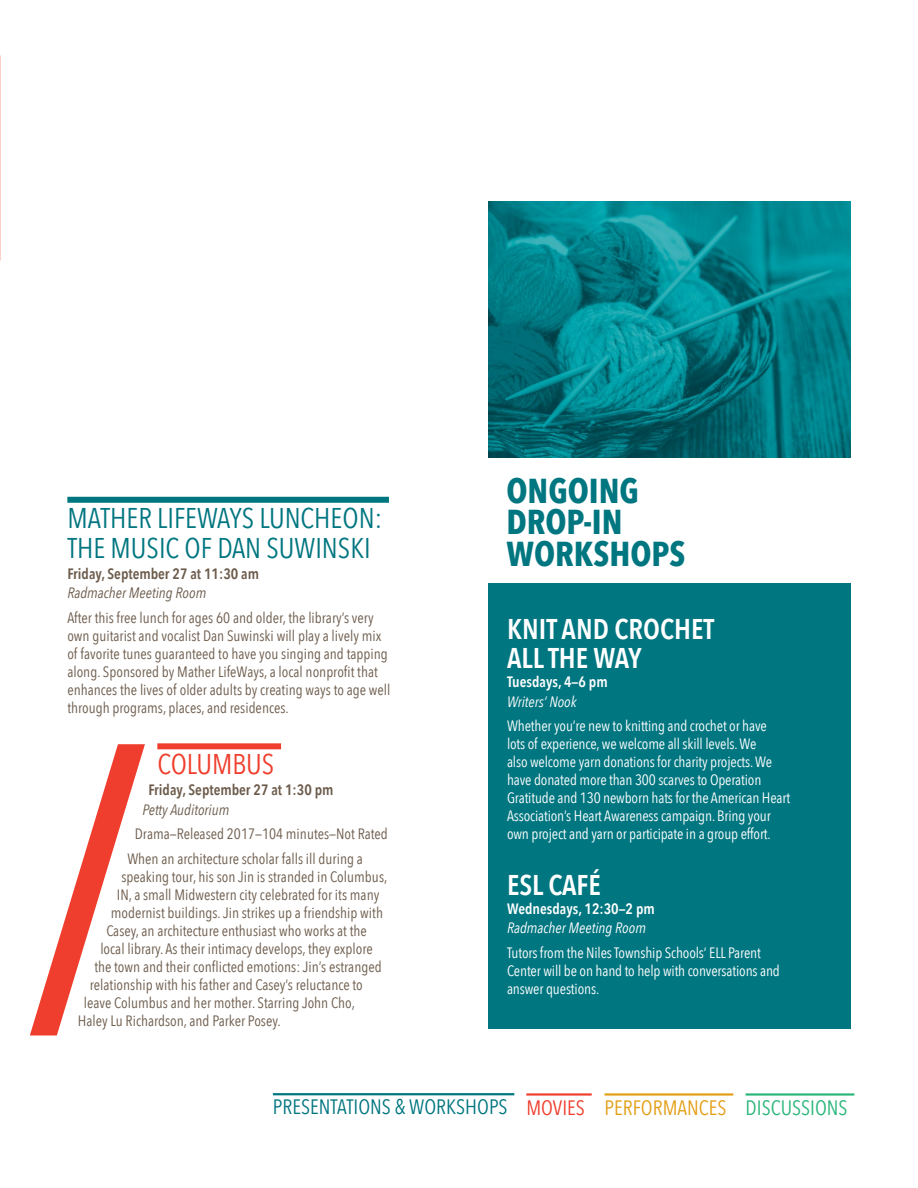
<style>
.page{position:relative;width:918px;height:1188px;background:#fff}
.page>*{position:absolute;margin:0;border:0;box-sizing:border-box;transform-origin:0 0}
.t1{font:700 34.5px/31.5px "Avenir Next Condensed";color:#007680}
.t2{font:28.5px/30px "Avenir Next Condensed";color:#007680}
.t3{font:600 28.5px/29.5px "Avenir Next Condensed";color:#fff}
.t4{font:28.5px "Avenir Next Condensed";color:#ef3e2d}
.t5{font:20.85px "Avenir Next Condensed";color:#007680}
.t6{font:15px/18px "Avenir Next Condensed";color:#6c5b4b}
.t7{font:15px/18px "Avenir Next Condensed";letter-spacing:-.01em;color:#fff}
.t8{font:600 15px "Avenir Next Condensed";color:#6c5b4b}
.t9{font:italic 15px "Avenir Next Condensed";color:#6c5b4b}
.t10{font:600 15px "Avenir Next Condensed";color:#fff}
.t11{font:italic 15px "Avenir Next Condensed";color:#fff}
.s1{color:#ef3e2d}
.s2{color:#e39e16}
.s3{color:#28b67a}
</style>
<div class="page">
<hr style="left:273px;top:1093px;width:241px;height:2px;background:#007680">
<hr style="left:526px;top:1093px;width:66px;height:3px;background:#ef3e2d">
<hr style="left:605px;top:1093px;width:128px;height:3px;background:#e39e16">
<hr style="left:746px;top:1093px;width:108px;height:3px;background:#28b67a">
<div style="left:488px;top:583px;width:362px;height:446px;background:#007680"></div>
<div style="left:67px;top:497px;width:322px;height:6px;background:#007680"></div>
<div style="left:157px;top:743px;width:124px;height:6px;background:#ef3e2d"></div>
<img style="left:0;top:56px;width:1px;height:205px">
<img style="left:488px;top:201px;width:362px;height:257px">
<svg style="left:30px;top:744px;width:115px;height:291px"></svg>
<h2 class="t2" style="left:67px;top:501px;width:316px">MATHER LIFEWAYS LUNCHEON:<br>THE MUSIC OF DAN SUWINSKI</h2>
<p class="t8" style="left:67px;top:561px;width:193px">Friday, September 27 at 11:30 am</p>
<p class="t9" style="left:67px;top:584px;width:140px">Radmacher Meeting Room</p>
<p class="t6" style="left:67px;top:608px;width:325px">After this free lunch for ages 60 and older, the library’s very own guitarist and vocalist Dan Suwinski will play a lively mix of favorite tunes guaranteed to have you singing and tapping along. Sponsored by Mather LifeWays, a local nonprofit that enhances the lives of older adults by creating ways to age well through programs, places, and residences.</p>
<h2 class="t4" style="left:157px;top:740px;width:118px">COLUMBUS</h2>
<p class="t8" style="left:148px;top:777px;width:187px">Friday, September 27 at 1:30 pm</p>
<p class="t9" style="left:142px;top:800px;width:89px">Petty Auditorium</p>
<p class="t6" style="left:127px;top:821px;width:262px;line-height:24.8px;text-indent:8px">Drama—Released 2017—104 minutes—Not Rated<br>When an architecture scholar falls ill during a</p>
<p class="t6" style="left:121px;top:867px;width:268px">speaking tour, his son Jin is stranded in Columbus,</p>
<p class="t6" style="left:117px;top:885px;width:264px">IN, a small Midwestern city celebrated for its many</p>
<p class="t6" style="left:111px;top:903px;width:274px">modernist buildings. Jin strikes up a friendship with</p>
<p class="t6" style="left:106px;top:921px;width:262px">Casey, an architecture enthusiast who works at the</p>
<p class="t6" style="left:100px;top:939px;width:274px">local library. As their intimacy develops, they explore</p>
<p class="t6" style="left:94px;top:957px;width:289px">the town and their conflicted emotions: Jin’s estranged</p>
<p class="t6" style="left:90px;top:975px;width:275px">relationship with his father and Casey’s reluctance to</p>
<p class="t6" style="left:84px;top:993px;width:273px">leave Columbus and her mother. Starring John Cho,</p>
<p class="t6" style="left:78px;top:1011px;width:204px">Haley Lu Richardson, and Parker Posey.</p>
<h1 class="t1" style="left:507px;top:475px;width:180px">ONGOING<br>DROP-IN<br>WORKSHOPS</h1>
<h2 class="t3" style="left:507px;top:613px;width:209px">KNIT AND CROCHET<br>ALL THE WAY</h2>
<p class="t10" style="left:507px;top:669px;width:102px">Tuesdays, 4—6 pm</p>
<p class="t11" style="left:507px;top:692px;width:71px">Writers’ Nook</p>
<p class="t7" style="left:507px;top:716px;width:285px">Whether you’re new to knitting and crochet or have<br>lots of experience, we welcome all skill levels. We<br>also welcome yarn donations for charity projects. We have donated more than 300 scarves to Operation Gratitude and 130 newborn hats for the American Heart Association’s Heart Awareness campaign. Bring your own project and yarn or participate in a group effort.</p>
<h2 class="t3" style="left:507px;top:870px;width:95px">ESL CAFÉ</h2>
<p class="t10" style="left:507px;top:896px;width:149px">Wednesdays, 12:30—2 pm</p>
<p class="t11" style="left:507px;top:919px;width:140px">Radmacher Meeting Room</p>
<p class="t7" style="left:507px;top:943px;width:274px">Tutors from the Niles Township Schools’ ELL Parent<br>Center will be on hand to help with conversations and answer questions.</p>
<h3 class="t5" style="left:273px;top:1089px;width:576px">PRESENTATIONS &amp; WORKSHOPS <span class="s1">MOVIES</span> <span class="s2">PERFORMANCES</span> <span class="s3">DISCUSSIONS</span></h3>
</div>
